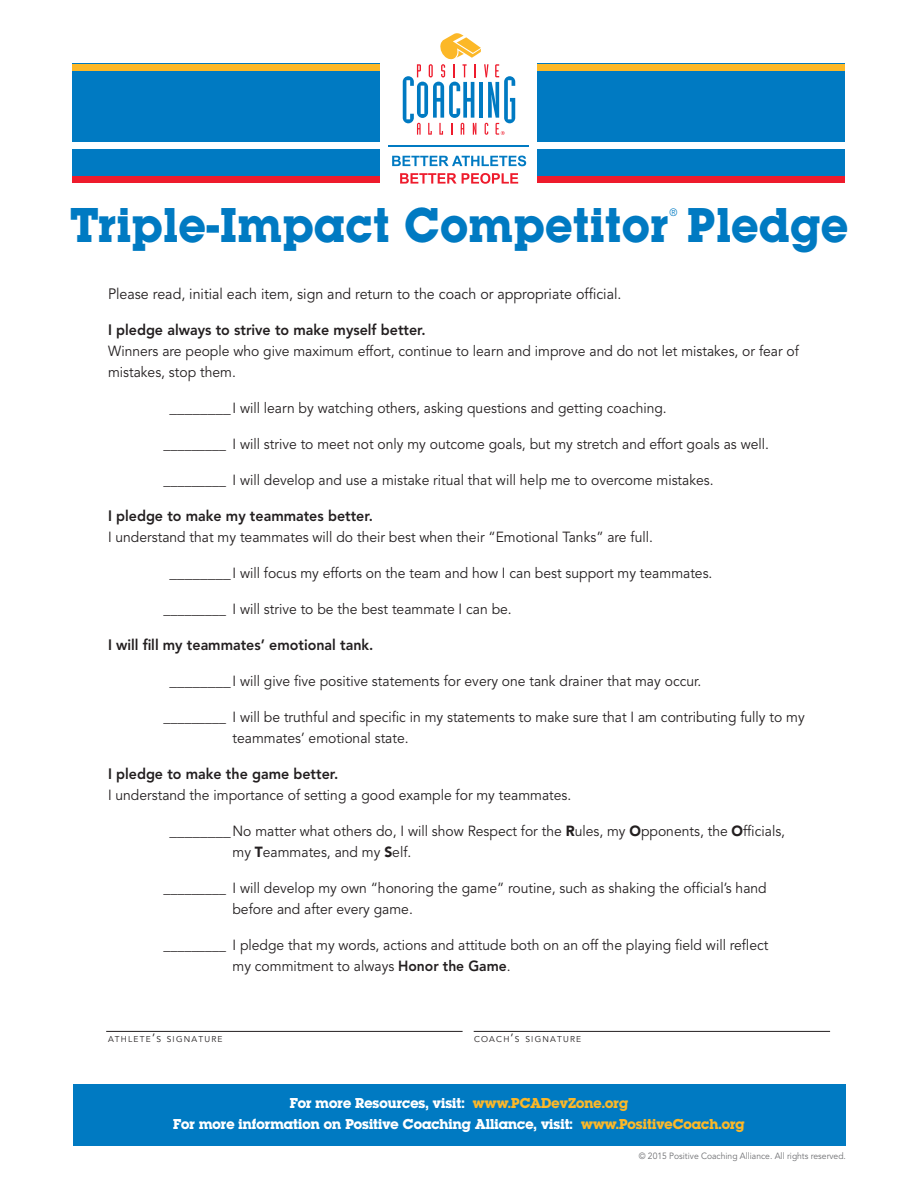
<style>
.page{position:relative;width:918px;height:1188px;background:#fff}
.page>*{position:absolute;margin:0;border:0;box-sizing:border-box;transform-origin:0 0}
.t1{font:51px "Lubalin Graph Bld";letter-spacing:.03em;color:#007ac2;scale:.95 1}
.t2{font:800 15px "Avenir";color:#231f20;scale:.95 1}
.t3{font:15px/21px "Lubalin Graph Bld";letter-spacing:.005em;color:#fff;text-align:center}
.t4{font:15px "Avenir";color:#231f20;scale:.95 1}
.t5{font:14.7px/21px "Avenir";color:#231f20;scale:.95 1}
.t6{font:300 10.5px "Helvetica Neue";color:#007ac2;scale:.95 1}
.t7{font:9px "Avenir";color:#6d6e71;scale:.95 1}
.t8{font:8.4px "Avenir";letter-spacing:.145em;color:#231f20}
.s1{font-family:"Meta Plus Bold Caps"}
.s2{font-weight:900}
.s3{font-weight:800}
.s4{font-size:12px}
.s5{color:#fcb828}
</style>
<div class="page">
<div style="left:72px;top:64px;width:308px;height:119px;background:#007ac2"></div>
<div style="left:537px;top:64px;width:308px;height:119px;background:#007ac2"></div>
<svg style="left:403px;top:33px;width:112px;height:102px"></svg>
<hr style="left:389px;top:146px;width:140px;height:1px;background:#007ac2">
<svg style="left:392px;top:156px;width:134px;height:10px"></svg>
<svg style="left:400px;top:173px;width:118px;height:11px"></svg>
<div style="left:71px;top:142px;width:310px;height:7px;background:#fff"></div>
<div style="left:72px;top:176px;width:308px;height:7px;background:#ee1b2c"></div>
<div style="left:72px;top:64px;width:308px;height:7px;background:#fcb828"></div>
<div style="left:537px;top:142px;width:311px;height:7px;background:#fff"></div>
<div style="left:537px;top:176px;width:308px;height:7px;background:#ee1b2c"></div>
<div style="left:537px;top:64px;width:308px;height:7px;background:#fcb828"></div>
<div style="left:73px;top:1084px;width:772px;height:62px;background:#007ac2"></div>
<hr style="left:106px;top:1031px;width:357px;height:1px;background:#231f20">
<hr style="left:474px;top:1031px;width:356px;height:1px;background:#231f20">
<h1 class="t1" style="left:70px;top:207px;width:820px">Triple-Impact Competitor Pledge</h1>
<p class="t6" style="left:670px;top:206px;width:10px">®</p>
<p class="t4" style="left:108px;top:288px;width:542px">Please read, initial each item, sign and return to the coach or appropriate official.</p>
<p class="t2" style="left:108px;top:324px;width:336px">I pledge always to strive to make myself better.</p>
<p class="t5" style="left:108px;top:342px;width:729px">Winners are people who give maximum effort, continue to learn and improve and do not let mistakes, or fear of mistakes, stop them.</p>
<p class="t5" style="left:169px;top:399px;width:525px"><span class="s1">________</span>I will learn by watching others, asking questions and getting coaching.</p>
<p class="t5" style="left:164px;top:435px;width:639px">_________ I will strive to meet not only my outcome goals, but my stretch and effort goals as well.</p>
<p class="t5" style="left:164px;top:471px;width:581px">_________ I will develop and use a mistake ritual that will help me to overcome mistakes.</p>
<p class="t2" style="left:108px;top:510px;width:280px">I pledge to make my teammates better.</p>
<p class="t5" style="left:108px;top:528px;width:575px">I understand that my teammates will do their best when their “Emotional Tanks” are full.</p>
<p class="t5" style="left:169px;top:564px;width:573px"><span class="s1">________</span>I will focus my efforts on the team and how I can best support my teammates.</p>
<p class="t5" style="left:164px;top:600px;width:368px">_________ I will strive to be the best teammate I can be.</p>
<p class="t2" style="left:108px;top:639px;width:281px">I will fill my teammates’ emotional tank.</p>
<p class="t5" style="left:169px;top:672px;width:561px"><span class="s1">________</span>I will give five positive statements for every one tank drainer that may occur.</p>
<p class="t5" style="left:232px;top:708px;width:604px;text-indent:-69px">_________ I will be truthful and specific in my statements to make sure that I am contributing fully to my teammates’ emotional state.</p>
<p class="t2" style="left:108px;top:768px;width:244px">I pledge to make the game better.</p>
<p class="t5" style="left:108px;top:786px;width:489px">I understand the importance of setting a good example for my teammates.</p>
<p class="t5" style="left:232px;top:822px;width:583px;text-indent:-63px"><span class="s1">________</span>No matter what others do, I will show Respect for the <span class="s2">R</span>ules, my <span class="s2">O</span>pponents, the <span class="s2">O</span>fficials, my <span class="s2">T</span>eammates, and my <span class="s2">S</span>elf.</p>
<p class="t5" style="left:232px;top:879px;width:564px;text-indent:-69px">_________ I will develop my own “honoring the game” routine, such as shaking the official’s hand before and after every game.</p>
<p class="t5" style="left:232px;top:936px;width:566px;text-indent:-69px">_________ I pledge that my words, actions and attitude both on an off the playing field will reflect my commitment to always <span class="s3">Honor the Game</span>.</p>
<p class="t8" style="left:108px;top:1034px;width:116px">ATHLETE<span class="s4">’</span>S SIGNATURE</p>
<p class="t8" style="left:474px;top:1034px;width:109px">COACH<span class="s4">’</span>S SIGNATURE</p>
<p class="t3" style="left:173px;top:1094px;width:573px">For more Resources, visit: <span class="s5">www.PCADevZone.org<br></span>For more information on Positive Coaching Alliance, visit: <span class="s5">www.PositiveCoach.org</span></p>
<p class="t7" style="left:639px;top:1152px;width:220px">© 2015 Positive Coaching Alliance. All rights reserved.</p>
</div>
